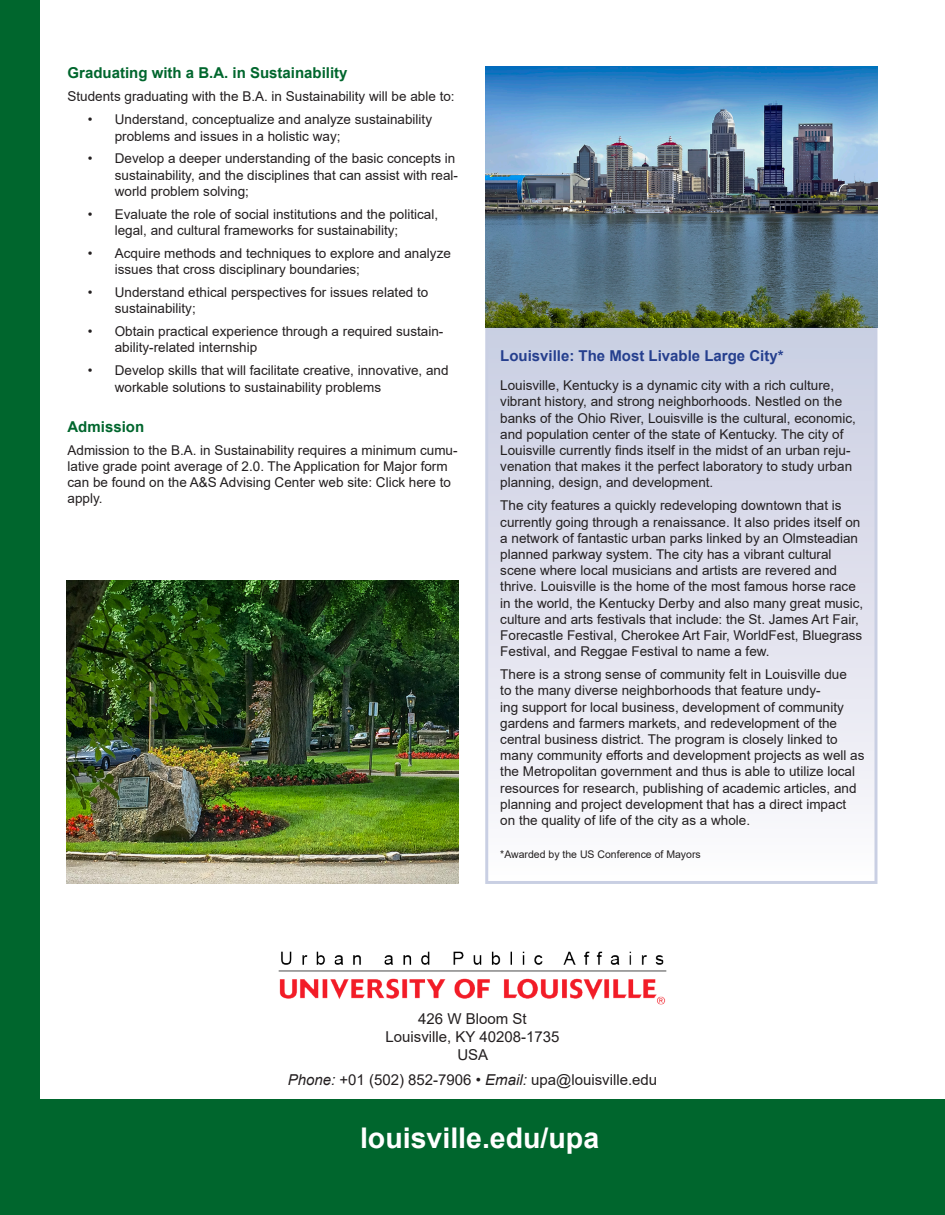
<style>
.page{position:relative;width:945px;height:1215px;background:#fff}
.page>*{position:absolute;margin:0;border:0;box-sizing:border-box;transform-origin:0 0}
.Body{font:700 28.5px "Arial";color:#fff}
.Body-2{font:15px/18px "Arial";color:#231f20;text-align:center}
.Body-3{font:700 15px "Arial";color:#00662d}
.Body-4{font:700 15px "Arial";color:#253f8e}
.Body-5{font:13.5px/16.2px "Arial";color:#231f20}
.Body-6{font:10.5px "Arial";color:#231f20}
.s1{font-style:italic}
</style>
<div class="page">
<div style="left:0;top:0;width:40px;height:1215px;background:#00662d"></div>
<div style="left:14px;top:1100px;width:931px;height:115px;background:#00662d"></div>
<img style="left:278px;top:951px;width:389px;height:54px">
<img style="left:485px;top:67px;width:393px;height:260px">
<div style="left:487px;top:329px;width:389px;height:553px;background:linear-gradient(to bottom,#c8cde1,#fbfafc)"></div>
<img style="left:67px;top:580px;width:392px;height:304px">
<p class="Body-3" style="left:68px;top:63px;width:282px">Graduating with a B.A. in Sustainability</p>
<p class="Body-5" style="left:68px;top:88px;width:389px">Students graduating with the B.A. in Sustainability will be able to:</p>
<p class="Body-5" style="left:115px;top:111px;width:319px;text-indent:-27px">• Understand, conceptualize and analyze sustainability problems and issues in a holistic way;</p>
<p class="Body-5" style="left:115px;top:151px;width:345px;text-indent:-27px">• Develop a deeper understanding of the basic concepts in sustainability, and the disciplines that can assist with real&shy;world problem solving;</p>
<p class="Body-5" style="left:115px;top:206px;width:325px;text-indent:-27px">• Evaluate the role of social institutions and the political, legal, and cultural frameworks for sustainability;</p>
<p class="Body-5" style="left:115px;top:245px;width:338px;text-indent:-27px">• Acquire methods and techniques to explore and analyze issues that cross disciplinary boundaries;</p>
<p class="Body-5" style="left:115px;top:284px;width:315px;text-indent:-27px">• Understand ethical perspectives for issues related to sustainability;</p>
<p class="Body-5" style="left:115px;top:323px;width:330px;text-indent:-27px">• Obtain practical experience through a required sustain&shy;ability-related internship</p>
<p class="Body-5" style="left:115px;top:362px;width:335px;text-indent:-27px">• Develop skills that will facilitate creative, innovative, and workable solutions to sustainability problems</p>
<p class="Body-3" style="left:68px;top:416px;width:78px">Admission</p>
<p class="Body-5" style="left:68px;top:442px;width:392px">Admission to the B.A. in Sustainability requires a minimum cumu&shy;lative grade point average of 2.0. The Application for Major form can be found on the A&amp;S Advising Center web site: Click here to apply.</p>
<p class="Body-4" style="left:500px;top:345px;width:285px">Louisville: The Most Livable Large City*</p>
<p class="Body-5" style="left:500px;top:377px;width:357px">Louisville, Kentucky is a dynamic city with a rich culture, vibrant history, and strong neighborhoods. Nestled on the banks of the Ohio River, Louisville is the cultural, economic, and population center of the state of Kentucky. The city of Louisville currently finds itself in the midst of an urban reju&shy;venation that makes it the perfect laboratory to study urban planning, design, and development.</p>
<p class="Body-5" style="left:500px;top:497px;width:365px">The city features a quickly redeveloping downtown that is currently going through a renaissance. It also prides itself on a network of fantastic urban parks linked by an Olmsteadian planned parkway system. The city has a vibrant cultural scene where local musicians and artists are revered and thrive. Louisville is the home of the most famous horse race in the world, the Kentucky Derby and also many great music, culture and arts festivals that include: the St. James Art Fair, Forecastle Festival, Cherokee Art Fair, WorldFest, Bluegrass Festival, and Reggae Festival to name a few.</p>
<p class="Body-5" style="left:500px;top:666px;width:366px">There is a strong sense of community felt in Louisville due<br>to the many diverse neighborhoods that feature undy-<br>ing support for local business, development of community gardens and farmers markets, and redevelopment of the central business district. The program is closely linked to many community efforts and development projects as well as the Metropolitan government and thus is able to utilize local resources for research, publishing of academic articles, and planning and project development that has a direct impact<br>on the quality of life of the city as a whole.</p>
<p class="Body-6" style="left:500px;top:847px;width:202px">*Awarded by the US Conference of Mayors</p>
<p class="Body-2" style="left:385px;top:1010px;width:175px">426 W Bloom St<br>Louisville, KY 40208-1735<br>USA</p>
<p class="Body-2" style="left:288px;top:1071px;width:371px"><span class="s1">Phone:</span> +01 (502) 852-7906 • <span class="s1">Email:</span> upa@louisville.edu</p>
<p class="Body" style="left:360px;top:1118px;width:241px">louisville.edu/upa</p>
</div>
